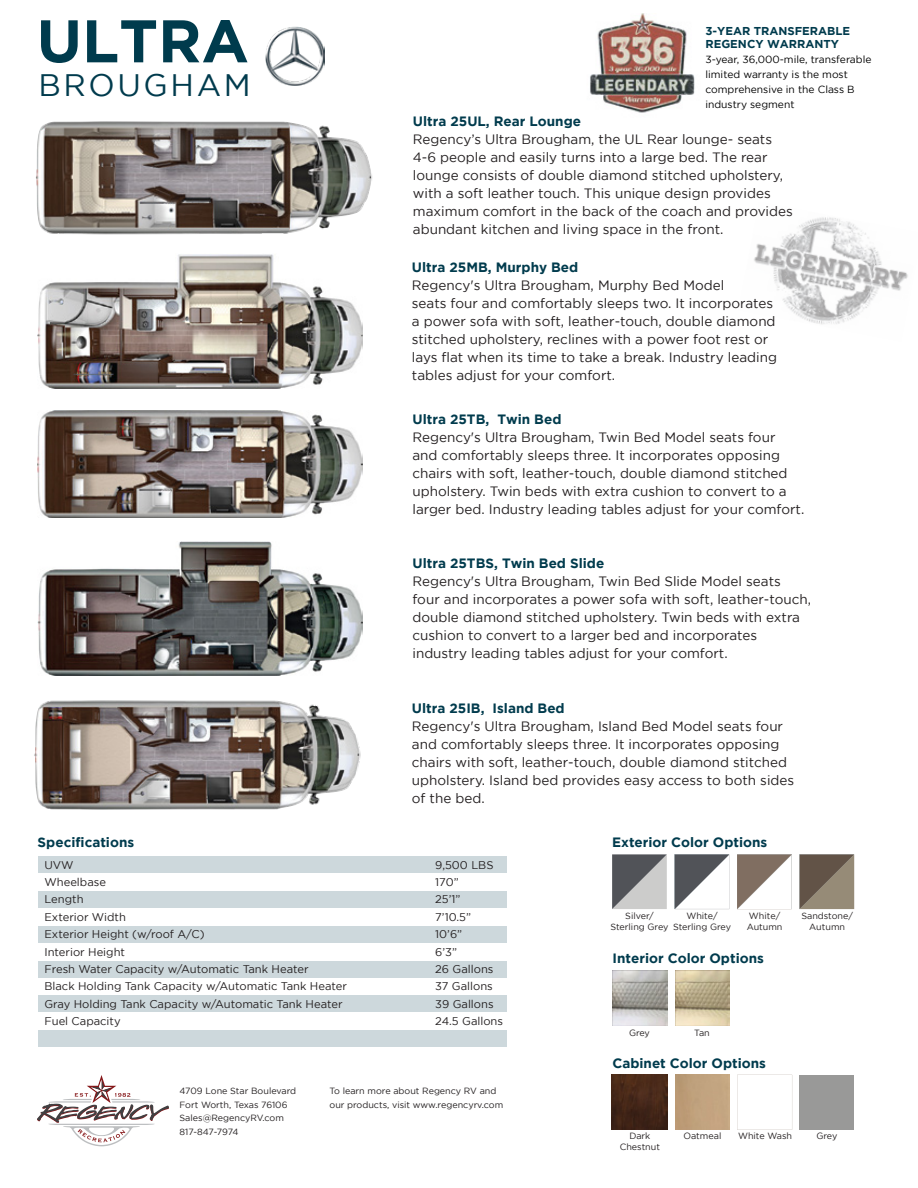
<style>
.page{position:relative;width:918px;height:1188px;background:#fff}
.page>*{position:absolute;margin:0;border:0;box-sizing:border-box;transform-origin:0 0}
.t1{font:700 60px "Gotham";color:#003b4d}
.t2{font:31.05px "Gotham";letter-spacing:.085em;color:#003b4d}
.t3{font:13.5px/18px "Gotham";color:#231f20}
.t4{font:700 13.5px "Gotham";color:#003b4d}
.t5{font:700 11.4px/13.6px "Gotham";color:#003b4d}
.t6{font:11.25px/17.4px "Gotham";color:#231f20}
.t7{font:10.35px/14.9px "Gotham";color:#000}
.t8{font:9px/10.5px "Gotham";color:#231f20;text-align:center}
</style>
<div class="page">
<img style="left:754px;top:217px;width:154px;height:107px">
<img style="left:37px;top:254px;width:326px;height:135px">
<img style="left:37px;top:411px;width:326px;height:107px">
<img style="left:37px;top:541px;width:325px;height:135px">
<img style="left:34px;top:700px;width:327px;height:110px">
<div style="left:38px;top:856px;width:468px;height:17px;background:#cdd8dc"></div>
<div style="left:38px;top:891px;width:468px;height:17px;background:#cdd8dc"></div>
<div style="left:38px;top:926px;width:468px;height:17px;background:#cdd8dc"></div>
<div style="left:38px;top:961px;width:468px;height:17px;background:#cdd8dc"></div>
<div style="left:38px;top:995px;width:468px;height:17px;background:#cdd8dc"></div>
<div style="left:38px;top:1030px;width:468px;height:17px;background:#cdd8dc"></div>
<img style="left:266px;top:27px;width:58px;height:58px">
<img style="left:590px;top:14px;width:105px;height:99px">
<img style="left:612px;top:1075px;width:55px;height:55px">
<img style="left:613px;top:970px;width:54px;height:55px">
<img style="left:675px;top:970px;width:55px;height:55px">
<svg style="left:612px;top:854px;width:55px;height:55px;background:#8f9092"></svg>
<svg style="left:675px;top:854px;width:54px;height:55px"></svg>
<svg style="left:737px;top:854px;width:55px;height:55px"></svg>
<svg style="left:800px;top:854px;width:54px;height:55px;background:#7c7060"></svg>
<svg style="left:737px;top:1075px;width:55px;height:55px"></svg>
<div style="left:800px;top:1075px;width:54px;height:55px;background:#999998"></div>
<svg style="left:37px;top:1075px;width:132px;height:71px"></svg>
<img style="left:36px;top:121px;width:336px;height:114px">
<h1 class="t1" style="left:37px;top:6px;width:214px">ULTRA</h1>
<h2 class="t2" style="left:39px;top:67px;width:214px">BROUGHAM</h2>
<p class="t4" style="left:38px;top:834px;width:98px">Specifications</p>
<p class="t5" style="left:705px;top:24px;width:146px">3-YEAR TRANSFERABLE<br>REGENCY WARRANTY</p>
<p class="t7" style="left:705px;top:52px;width:168px">3-year, 36,000-mile, transferable limited warranty is the most comprehensive in the Class B industry segment</p>
<p class="t4" style="left:413px;top:114px;width:170px">Ultra 25UL, Rear Lounge</p>
<p class="t3" style="left:413px;top:131px;width:381px">Regency’s Ultra Brougham, the UL Rear lounge- seats 4-6 people and easily turns into a large bed. The rear lounge consists of double diamond stitched upholstery, with a soft leather touch. This unique design provides maximum comfort in the back of the coach and provides abundant kitchen and living space in the front.</p>
<p class="t4" style="left:412px;top:259px;width:168px">Ultra 25MB, Murphy Bed</p>
<p class="t3" style="left:412px;top:276px;width:367px">Regency's Ultra Brougham, Murphy Bed Model<br>seats four and comfortably sleeps two. It incorporates a power sofa with soft, leather-touch, double diamond stitched upholstery, reclines with a power foot rest or lays flat when its time to take a break. Industry leading tables adjust for your comfort.</p>
<p class="t4" style="left:412px;top:411px;width:150px">Ultra 25TB, Twin Bed</p>
<p class="t3" style="left:412px;top:428px;width:393px">Regency's Ultra Brougham, Twin Bed Model seats four<br>and comfortably sleeps three. It incorporates opposing chairs with soft, leather-touch, double diamond stitched upholstery. Twin beds with extra cushion to convert to a larger bed. Industry leading tables adjust for your comfort.</p>
<p class="t4" style="left:412px;top:555px;width:193px">Ultra 25TBS, Twin Bed Slide</p>
<p class="t3" style="left:412px;top:572px;width:400px">Regency's Ultra Brougham, Twin Bed Slide Model seats four and incorporates a power sofa with soft, leather-touch, double diamond stitched upholstery. Twin beds with extra cushion to convert to a larger bed and incorporates industry leading tables adjust for your comfort.</p>
<p class="t4" style="left:412px;top:700px;width:154px">Ultra 25IB, Island Bed</p>
<p class="t3" style="left:412px;top:717px;width:384px">Regency's Ultra Brougham, Island Bed Model seats four and comfortably sleeps three. It incorporates opposing chairs with soft, leather-touch, double diamond stitched upholstery. Island bed provides easy access to both sides of the bed.</p>
<p class="t4" style="left:612px;top:834px;width:157px">Exterior Color Options</p>
<p class="t6" style="left:44px;top:856px;width:304px">UVW<br>Wheelbase<br>Length<br>Exterior Width<br>Exterior Height (w/roof A/C)<br>Interior Height<br>Fresh Water Capacity w/Automatic Tank Heater<br>Black Holding Tank Capacity w/Automatic Tank Heater<br>Gray Holding Tank Capacity w/Automatic Tank Heater<br>Fuel Capacity</p>
<p class="t6" style="left:435px;top:856px;width:69px">9,500 LBS<br>170”<br>25’1”<br>7’10.5”<br>10’6”<br>6’3”<br>26 Gallons<br>37 Gallons<br>39 Gallons<br>24.5 Gallons</p>
<p class="t8" style="left:180px;top:1084px;width:118px;line-height:13.5px;text-align:left">4709 Lone Star Boulevard<br>Fort Worth, Texas 76106<br>Sales@RegencyRV.com<br>817-847-7974</p>
<p class="t8" style="left:330px;top:1084px;width:175px;line-height:13.5px;text-align:left">To learn more about Regency RV and our products, visit www.regencyrv.com</p>
<p class="t8" style="left:610px;top:911px;width:60px">Silver/<br>Sterling Grey</p>
<p class="t8" style="left:673px;top:911px;width:60px">White/<br>Sterling Grey</p>
<p class="t8" style="left:747px;top:911px;width:37px;text-align:left">White/<br>Autumn</p>
<p class="t4" style="left:613px;top:951px;width:153px">Interior Color Options</p>
<p class="t8" style="left:801px;top:911px;width:53px">Sandstone/<br>Autumn</p>
<p class="t8" style="left:629px;top:1027px;width:22px">Grey</p>
<p class="t8" style="left:694px;top:1027px;width:17px">Tan</p>
<p class="t4" style="left:612px;top:1055px;width:155px">Cabinet Color Options</p>
<p class="t8" style="left:620px;top:1130px;width:42px">Dark<br>Chestnut</p>
<p class="t8" style="left:684px;top:1130px;width:39px">Oatmeal</p>
<p class="t8" style="left:738px;top:1130px;width:55px">White Wash</p>
<p class="t8" style="left:816px;top:1130px;width:22px">Grey</p>
</div>
